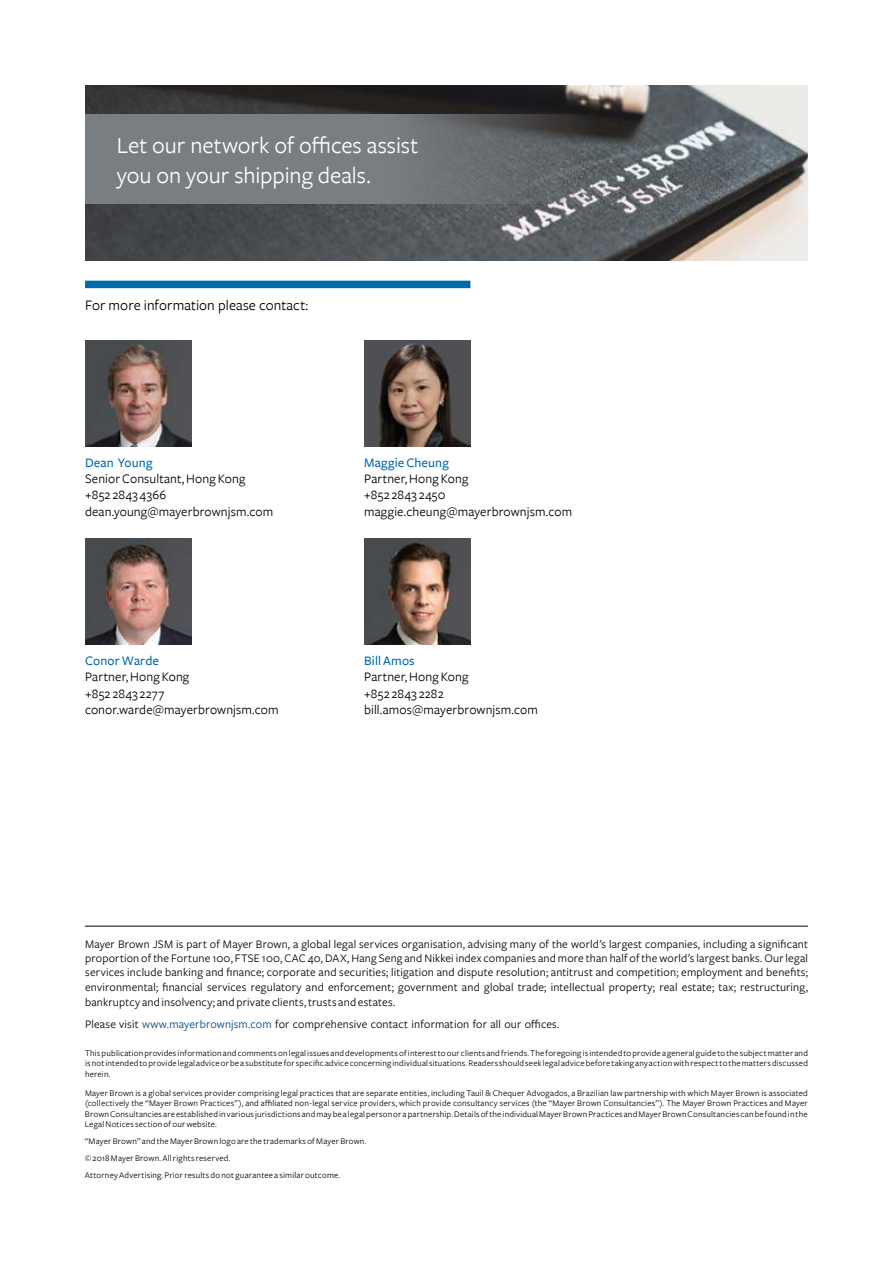
<style>
.page{position:relative;width:893px;height:1263px;background:#fff}
.page>*{position:absolute;margin:0;border:0;box-sizing:border-box;transform-origin:0 0}
.t1{font:24px/30px "Freight Sans";letter-spacing:-.005em;color:#fff}
.t2{font:15px "Freight Sans";letter-spacing:.005em;color:#000}
.t3{font:13.5px/16.2px "Freight Sans";letter-spacing:.01em;color:#000}
.t4{font:500 13.5px "Freight Sans";letter-spacing:.01em;color:#0069aa}
.t5{font:12px/14.4px "Freight Sans";letter-spacing:.015em;color:#000;text-align:justify}
.t6{font:9px/10.5px "Freight Sans";letter-spacing:.02em;color:#000;text-align:justify}
.s1{color:#00447c}
</style>
<div class="page">
<hr style="left:85px;top:926px;width:723px;height:1px;background:#000">
<img style="left:85px;top:340px;width:106px;height:106px">
<img style="left:364px;top:340px;width:106px;height:106px">
<img style="left:364px;top:538px;width:106px;height:107px">
<img style="left:85px;top:538px;width:106px;height:107px">
<div style="left:85px;top:281px;width:385px;height:7px;background:#0069aa"></div>
<img style="left:85px;top:85px;width:723px;height:175px">
<svg style="left:85px;top:115px;width:538px;height:89px;background:#6f7478"></svg>
<h1 class="t1" style="left:117px;top:130px;width:303px">Let our network of offices assist you on your shipping deals.</h1>
<h2 class="t2" style="left:85px;top:297px;width:225px">For more information please contact:</h2>
<h3 class="t4" style="left:85px;top:455px;width:69px">Dean Young</h3>
<h3 class="t3" style="left:85px;top:471px;width:190px">Senior Consultant, Hong Kong +852 2843 4366 dean.young@mayerbrownjsm.com</h3>
<h3 class="t4" style="left:85px;top:653px;width:76px">Conor Warde</h3>
<h3 class="t3" style="left:85px;top:669px;width:195px">Partner, Hong Kong<br>+852 2843 2277 conor.warde@mayerbrownjsm.com</h3>
<h3 class="t4" style="left:364px;top:455px;width:86px">Maggie Cheung</h3>
<h3 class="t3" style="left:364px;top:471px;width:210px">Partner, Hong Kong<br>+852 2843 2450 maggie.cheung@mayerbrownjsm.com</h3>
<h3 class="t4" style="left:364px;top:653px;width:52px">Bill Amos</h3>
<h3 class="t3" style="left:364px;top:669px;width:175px">Partner, Hong Kong<br>+852 2843 2282 bill.amos@mayerbrownjsm.com</h3>
<p class="t5" style="left:85px;top:937px;width:724px">Mayer Brown JSM is part of Mayer Brown, a global legal services organisation, advising many of the world’s largest companies, including a significant proportion of the Fortune 100, FTSE 100, CAC 40, DAX, Hang Seng and Nikkei index companies and more than half of the world’s largest banks. Our legal services include banking and finance; corporate and securities; litigation and dispute resolution; antitrust and competition; employment and benefits; environmental; financial services regulatory and enforcement; government and global trade; intellectual property; real estate; tax; restructuring, bankruptcy and insolvency; and private clients, trusts and estates.</p>
<h3 class="t5" style="left:85px;top:1017px;width:476px">Please visit <span class="s1">www.mayerbrownjsm.com</span> for comprehensive contact information for all our offices.</h3>
<p class="t6" style="left:85px;top:1048px;width:724px">Thispublication providesinformation and commentsonlegal issues and developmentsofinterestto our clients and friends.Theforegoing isintendedto provide a general guide to the subject matterand isnot intendedto provide legal advice orbea substitute for specific advice concerningindividualsituations. Readers shouldseek legal advice beforetakingany actionwithrespect to the matters discussed herein.</p>
<p class="t6" style="left:85px;top:1088px;width:724px">Mayer Brown is a global services provider comprising legal practices that are separate entities, including Tauil &amp; Chequer Advogados, a Brazilian law partnership with which Mayer Brown is associated (collectively the “Mayer Brown Practices”), and affiliated non-legal service providers, which provide consultancy services (the “Mayer Brown Consultancies”). The Mayer Brown Practices and Mayer Brown Consultancies are established invariousjurisdictions and may bea legal personora partnership.Details ofthe individual Mayer Brown Practices and Mayer Brown Consultancies can befound inthe Legal Notices section of our website.</p>
<p class="t6" style="left:85px;top:1133px;width:283px;line-height:16.8px;text-align:left">“MayerBrown” and the Mayer Brown logo are the trademarks ofMayer Brown. © 2018Mayer Brown.All rightsreserved.<br>AttorneyAdvertising. Prior results do not guarantee a similar outcome.</p>
</div>
